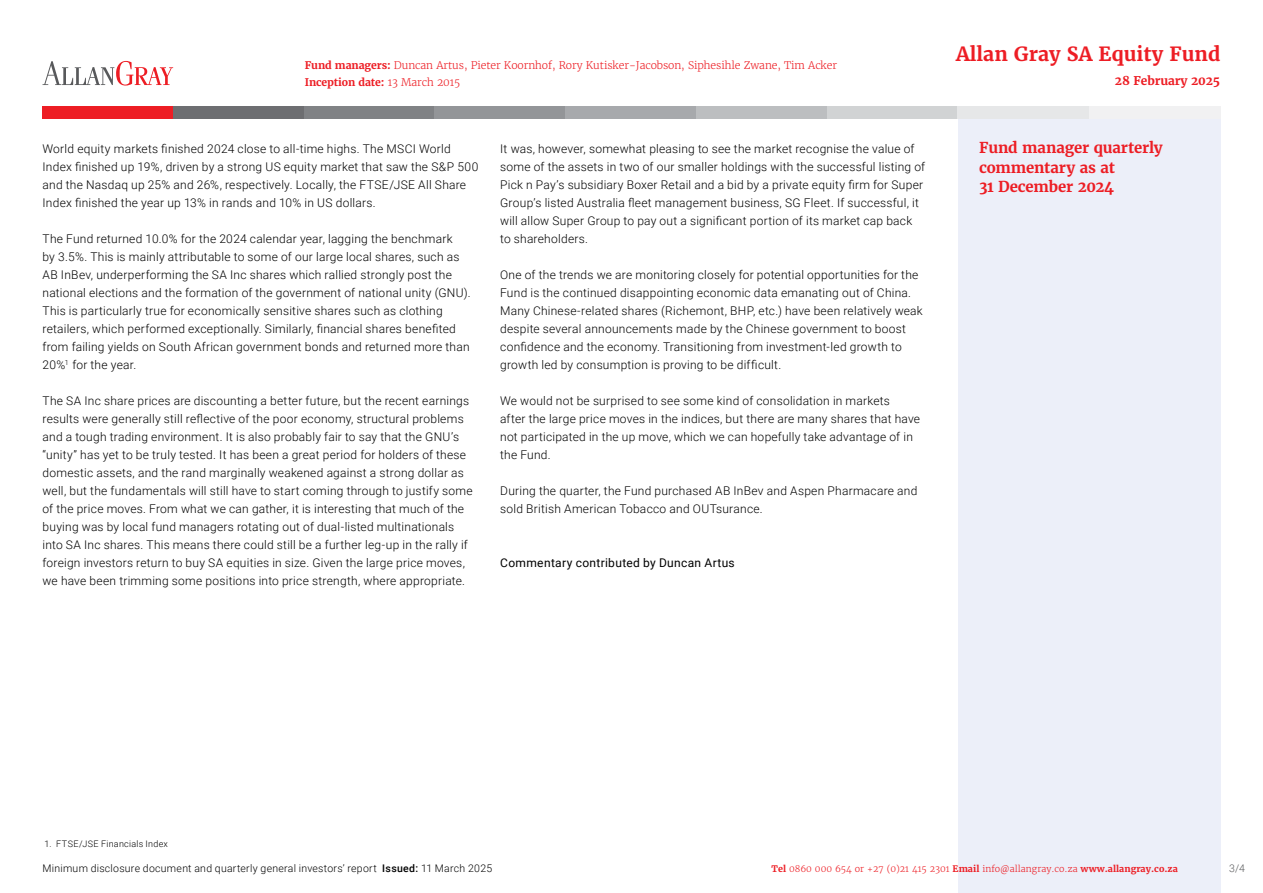
<style>
.page{position:relative;width:1263px;height:893px;background:#fff}
.page>*{position:absolute;margin:0;border:0;box-sizing:border-box;transform-origin:0 0}
.t1{font:700 19.5px "Merriweather";color:#ed1d24}
.t2{font:700 15px/19.5px "Merriweather";letter-spacing:-.01em;color:#ed1d24}
.t3{font:300 12px/18px "Roboto";letter-spacing:.02em;color:#000}
.t4{font:12px "Roboto";letter-spacing:.03em;color:#000}
.t5{font:700 12px "Merriweather";letter-spacing:-.01em;color:#ed1d24}
.t6{font:300 10.5px/16.5px "Merriweather";letter-spacing:-.01em;color:#ed1d24}
.t7{font:300 10.5px "Roboto";letter-spacing:.025em;color:#000}
.t8{font:300 10.5px "Roboto";color:#58595b}
.t9{font:300 9px "Merriweather";color:#ed1d24}
.t10{font:300 9px "Roboto";letter-spacing:.03em;color:#000}
.s1{font-weight:700}
.s2{font-weight:500}
</style>
<div class="page">
<div style="left:958px;top:119px;width:262px;height:774px;background:#eceff9"></div>
<div style="left:43px;top:106px;width:131px;height:13px;background:#ed1d24"></div>
<div style="left:1089px;top:106px;width:131px;height:13px;background:#f1f1f2"></div>
<div style="left:173px;top:106px;width:132px;height:13px;background:#6d6e71"></div>
<div style="left:304px;top:106px;width:131px;height:13px;background:#808285"></div>
<div style="left:435px;top:106px;width:131px;height:13px;background:#939598"></div>
<div style="left:565px;top:106px;width:132px;height:13px;background:#a7a9ac"></div>
<div style="left:696px;top:106px;width:132px;height:13px;background:#bcbec0"></div>
<div style="left:827px;top:106px;width:131px;height:13px;background:#d1d3d4"></div>
<div style="left:958px;top:106px;width:131px;height:13px;background:#e6e7e8"></div>
<svg style="left:43px;top:61px;width:130px;height:25px"></svg>
<p class="t6" style="left:305px;top:57px;width:534px"><span class="s1">Fund managers:</span> Duncan Artus, Pieter Koornhof, Rory Kutisker-Jacobson, Siphesihle Zwane, Tim Acker<br><span class="s1">Inception date:</span> 13 March 2015</p>
<p class="t3" style="left:43px;top:139px;width:437px">World equity markets finished 2024 close to all-time highs. The MSCI World Index finished up 19%, driven by a strong US equity market that saw the S&amp;P 500 and the Nasdaq up 25% and 26%, respectively. Locally, the FTSE/JSE All Share Index finished the year up 13% in rands and 10% in US dollars.</p>
<p class="t3" style="left:43px;top:229px;width:430px">The Fund returned 10.0% for the 2024 calendar year, lagging the benchmark<br>by 3.5%. This is mainly attributable to some of our large local shares, such as AB InBev, underperforming the SA Inc shares which rallied strongly post the national elections and the formation of the government of national unity (GNU).<br>This is particularly true for economically sensitive shares such as clothing retailers, which performed exceptionally. Similarly, financial shares benefited from failing yields on South African government bonds and returned more than 20%<sup>1</sup> for the year.</p>
<p class="t3" style="left:43px;top:391px;width:432px">The SA Inc share prices are discounting a better future, but the recent earnings results were generally still reflective of the poor economy, structural problems and a tough trading environment. It is also probably fair to say that the GNU’s “unity” has yet to be truly tested. It has been a great period for holders of these domestic assets, and the rand marginally weakened against a strong dollar as well, but the fundamentals will still have to start coming through to justify some of the price moves. From what we can gather, it is interesting that much of the buying was by local fund managers rotating out of dual-listed multinationals into SA Inc shares. This means there could still be a further leg-up in the rally if foreign investors return to buy SA equities in size. Given the large price moves, we have been trimming some positions into price strength, where appropriate.</p>
<p class="t3" style="left:500px;top:139px;width:426px">It was, however, somewhat pleasing to see the market recognise the value of some of the assets in two of our smaller holdings with the successful listing of Pick n Pay’s subsidiary Boxer Retail and a bid by a private equity firm for Super Group’s listed Australia fleet management business, SG Fleet. If successful, it will allow Super Group to pay out a significant portion of its market cap back to shareholders.</p>
<p class="t3" style="left:500px;top:265px;width:424px">One of the trends we are monitoring closely for potential opportunities for the Fund is the continued disappointing economic data emanating out of China.<br>Many Chinese-related shares (Richemont, BHP, etc.) have been relatively weak despite several announcements made by the Chinese government to boost confidence and the economy. Transitioning from investment-led growth to growth led by consumption is proving to be difficult.</p>
<p class="t3" style="left:500px;top:391px;width:421px">We would not be surprised to see some kind of consolidation in markets<br>after the large price moves in the indices, but there are many shares that have not participated in the up move, which we can hopefully take advantage of in the Fund.</p>
<p class="t3" style="left:500px;top:481px;width:419px">During the quarter, the Fund purchased AB InBev and Aspen Pharmacare and sold British American Tobacco and OUTsurance.</p>
<p class="t4" style="left:500px;top:554px;width:236px">Commentary contributed by Duncan Artus</p>
<h1 class="t1" style="left:956px;top:42px;width:266px">Allan Gray SA Equity Fund</h1>
<p class="t5" style="left:1115px;top:73px;width:107px">28 February 2025</p>
<p class="t2" style="left:979px;top:138px;width:185px">Fund manager quarterly commentary as at<br>31 December 2024</p>
<p class="t10" style="left:45px;top:837px;width:125px">1. FTSE/JSE Financials Index</p>
<p class="t7" style="left:43px;top:861px;width:451px">Minimum disclosure document and quarterly general investors’ report <span class="s2">Issued:</span> 11 March 2025</p>
<p class="t9" style="left:772px;top:863px;width:408px"><span class="s1">Tel</span> 0860 000 654 or +27 (0)21 415 2301 <span class="s1">Email</span> info@allangray.co.za <span class="s1">www.allangray.co.za</span></p>
<p class="t8" style="left:1229px;top:861px;width:17px">3/4</p>
</div>
